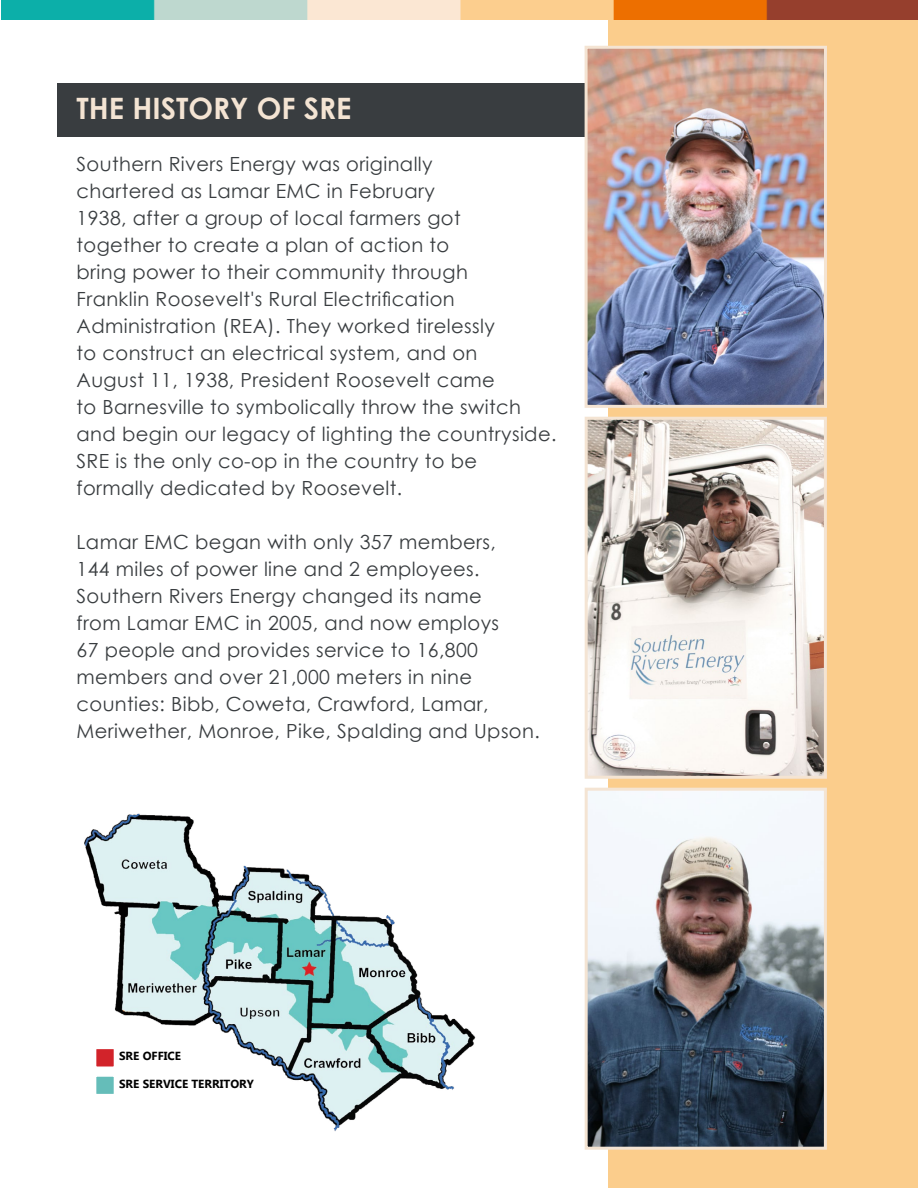
<style>
.page{position:relative;width:918px;height:1188px;background:#fff}
.page>*{position:absolute;margin:0;border:0;box-sizing:border-box;transform-origin:0 0}
.t1{font:700 29.4px "Century Gothic";color:#f4e4d3}
.t2{font:19.5px/27px "Century Gothic";letter-spacing:.02em;color:#393d40}
.t3{font:700 11.7px "Gadugi";color:#000}
</style>
<div class="page">
<div style="left:57px;top:83px;width:861px;height:53px;background:#393d40"></div>
<div style="left:609px;top:0;width:309px;height:1188px;background:#fbcd8c"></div>
<img style="left:84px;top:813px;width:392px;height:318px">
<div style="left:95px;top:1075px;width:20px;height:20px;background:#65bdb9;border:1px solid #fff"></div>
<div style="left:95px;top:1048px;width:20px;height:20px;background:#d2232a;border:1px solid #fff"></div>
<img style="left:2px;top:0;width:916px;height:20px">
<img style="left:589px;top:50px;width:234px;height:354px">
<div style="left:585px;top:46px;width:242px;height:362px;border:3px solid #f4e4d3"></div>
<img style="left:589px;top:421px;width:234px;height:354px">
<div style="left:585px;top:417px;width:242px;height:362px;border:3px solid #f4e4d3"></div>
<img style="left:589px;top:792px;width:234px;height:354px">
<div style="left:585px;top:788px;width:242px;height:362px;border:3px solid #f4e4d3"></div>
<h1 class="t1" style="left:77px;top:86px;width:277px">THE HISTORY OF SRE</h1>
<p class="t2" style="left:77px;top:150px;width:481px">Southern Rivers Energy was originally<br>chartered as Lamar EMC in February<br>1938, after a group of local farmers got<br>together to create a plan of action to<br>bring power to their community through<br>Franklin Roosevelt's Rural Electrification Administration (REA). They worked tirelessly<br>to construct an electrical system, and on<br>August 11, 1938, President Roosevelt came<br>to Barnesville to symbolically throw the switch and begin our legacy of lighting the countryside.<br>SRE is the only co-op in the country to be formally dedicated by Roosevelt.</p>
<p class="t2" style="left:77px;top:528px;width:465px">Lamar EMC began with only 357 members,<br>144 miles of power line and 2 employees.<br>Southern Rivers Energy changed its name<br>from Lamar EMC in 2005, and now employs<br>67 people and provides service to 16,800 members and over 21,000 meters in nine counties: Bibb, Coweta, Crawford, Lamar, Meriwether, Monroe, Pike, Spalding and Upson.</p>
<p class="t3" style="left:119px;top:1049px;width:63px">SRE OFFICE</p>
<p class="t3" style="left:119px;top:1077px;width:136px">SRE SERVICE TERRITORY</p>
</div>
